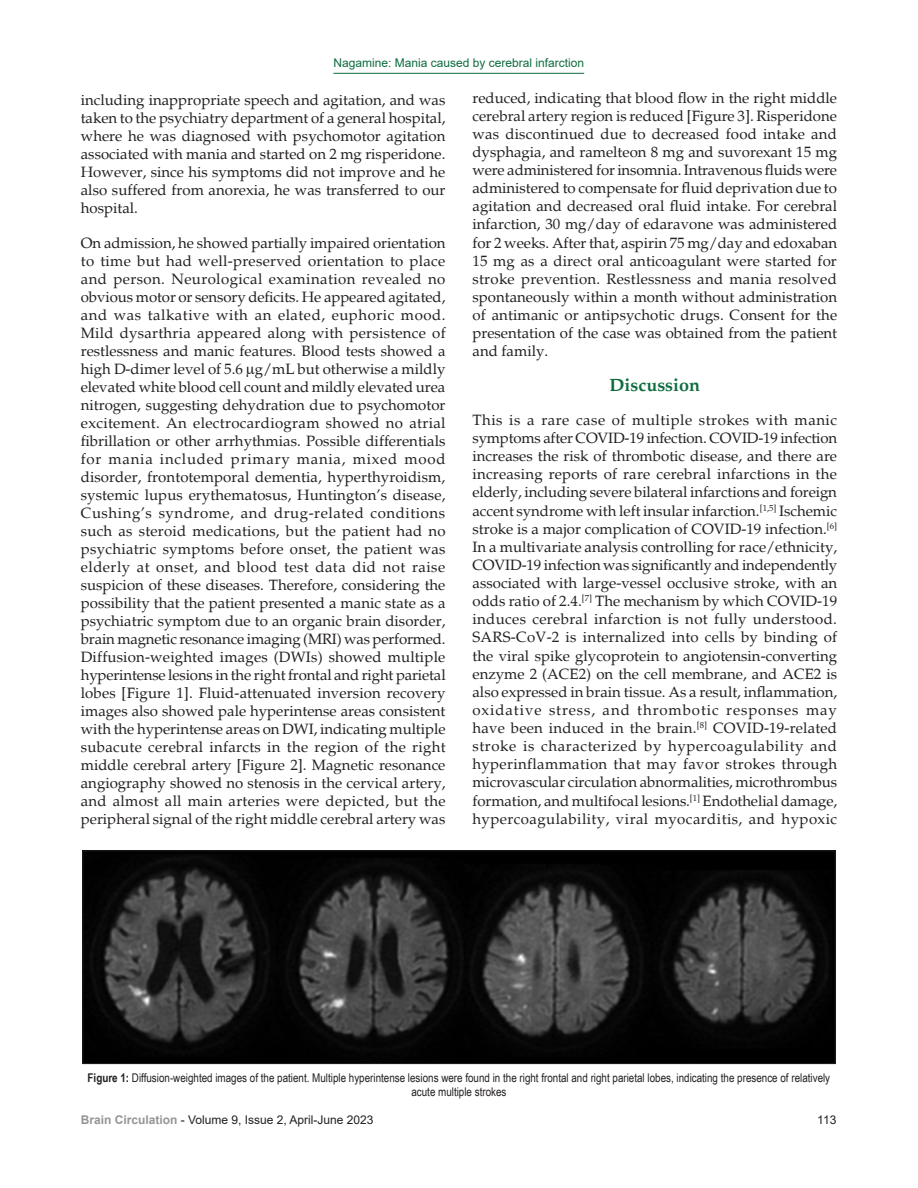
<style>
.page{position:relative;width:918px;height:1188px;background:#fff}
.page>*{position:absolute;margin:0;border:0;box-sizing:border-box;transform-origin:0 0}
.t1{font:700 18px "Palatino";color:#0e6c3f}
.TX{font:15px/18px "Palatino";color:#231f20;text-align:justify}
.FGC{font:12px/14.4px "Arial Narrow";color:#231f20;text-align:center}
.t2{font:12px "Arial";color:#231f20}
.t3{font:12px "Arial";color:#0e6c3f}
.s1{font-weight:700}
.s2{font-weight:700;color:#939598}
</style>
<div class="page">
<hr style="left:333px;top:73px;width:251px;height:1px;background:#0e6c3f">
<img style="left:85px;top:853px;width:748px;height:209px">
<div style="left:83px;top:851px;width:752px;height:213px;border:1px solid #231f20"></div>
<p class="t3" style="left:333px;top:55px;width:252px">Nagamine: Mania caused by cerebral infarction</p>
<p class="TX" style="left:81px;top:92px;width:366px">including inappropriate speech and agitation, and was taken to the psychiatry department of a general hospital, where he was diagnosed with psychomotor agitation associated with mania and started on 2 mg risperidone.<br>However, since his symptoms did not improve and he also suffered from anorexia, he was transferred to our hospital.</p>
<p class="TX" style="left:81px;top:234px;width:366px">On admission, he showed partially impaired orientation to time but had well‑preserved orientation to place and person. Neurological examination revealed no obvious motor or sensory deficits. He appeared agitated, and was talkative with an elated, euphoric mood.<br>Mild dysarthria appeared along with persistence of restlessness and manic features. Blood tests showed a high D‑dimer level of 5.6 g/mL but otherwise a mildly elevated white blood cell count and mildly elevated urea nitrogen, suggesting dehydration due to psychomotor excitement. An electrocardiogram showed no atrial fibrillation or other arrhythmias. Possible differentials for mania included primary mania, mixed mood disorder, frontotemporal dementia, hyperthyroidism, systemic lupus erythematosus, Huntington’s disease, Cushing’s syndrome, and drug‑related conditions such as steroid medications, but the patient had no psychiatric symptoms before onset, the patient was elderly at onset, and blood test data did not raise suspicion of these diseases. Therefore, considering the possibility that the patient presented a manic state as a psychiatric symptom due to an organic brain disorder, brain magnetic resonance imaging (MRI) was performed.<br>Diffusion‑weighted images (DWIs) showed multiple hyperintense lesions in the right frontal and right parietal lobes [Figure 1]. Fluid‑attenuated inversion recovery images also showed pale hyperintense areas consistent with the hyperintense areas on DWI, indicating multiple subacute cerebral infarcts in the region of the right middle cerebral artery [Figure 2]. Magnetic resonance angiography showed no stenosis in the cervical artery, and almost all main arteries were depicted, but the peripheral signal of the right middle cerebral artery was</p>
<p class="TX" style="left:472px;top:89px;width:366px">reduced, indicating that blood flow in the right middle cerebral artery region is reduced [Figure 3]. Risperidone was discontinued due to decreased food intake and dysphagia, and ramelteon 8 mg and suvorexant 15 mg were administered for insomnia. Intravenous fluids were administered to compensate for fluid deprivation due to agitation and decreased oral fluid intake. For cerebral infarction, 30 mg/day of edaravone was administered for 2 weeks. After that, aspirin 75 mg/day and edoxaban 15 mg as a direct oral anticoagulant were started for stroke prevention. Restlessness and mania resolved spontaneously within a month without administration of antimanic or antipsychotic drugs. Consent for the presentation of the case was obtained from the patient and family.</p>
<h1 class="t1" style="left:609px;top:374px;width:92px">Discussion</h1>
<p class="TX" style="left:472px;top:411px;width:366px">This is a rare case of multiple strokes with manic symptoms after COVID‑19 infection. COVID‑19 infection increases the risk of thrombotic disease, and there are increasing reports of rare cerebral infarctions in the elderly, including severe bilateral infarctions and foreign accent syndrome with left insular infarction.<sup>[1,5]</sup> Ischemic stroke is a major complication of COVID‑19 infection.<sup>[6] </sup>In a multivariate analysis controlling for race/ethnicity, COVID‑19 infection was significantly and independently associated with large‑vessel occlusive stroke, with an odds ratio of 2.4.<sup>[7]</sup> The mechanism by which COVID‑19 induces cerebral infarction is not fully understood.<br>SARS‑CoV‑2 is internalized into cells by binding of the viral spike glycoprotein to angiotensin‑converting enzyme 2 (ACE2) on the cell membrane, and ACE2 is also expressed in brain tissue. As a result, inflammation, oxidative stress, and thrombotic responses may have been induced in the brain.<sup>[8]</sup> COVID‑19‑related stroke is characterized by hypercoagulability and hyperinflammation that may favor strokes through microvascular circulation abnormalities, microthrombus formation, and multifocal lesions.<sup>[1]</sup> Endothelial damage, hypercoagulability, viral myocarditis, and hypoxic</p>
<p class="FGC" style="left:88px;top:1070px;width:744px"><span class="s1">Figure 1:</span> Diffusion‑weighted images of the patient. Multiple hyperintense lesions were found in the right frontal and right parietal lobes, indicating the presence of relatively acute multiple strokes</p>
<p class="t2" style="left:81px;top:1111px;width:294px"><span class="s2">Brain Circulation</span> - Volume 9, Issue 2, April‑June 2023</p>
<p class="t2" style="left:817px;top:1111px;width:21px">113</p>
</div>
